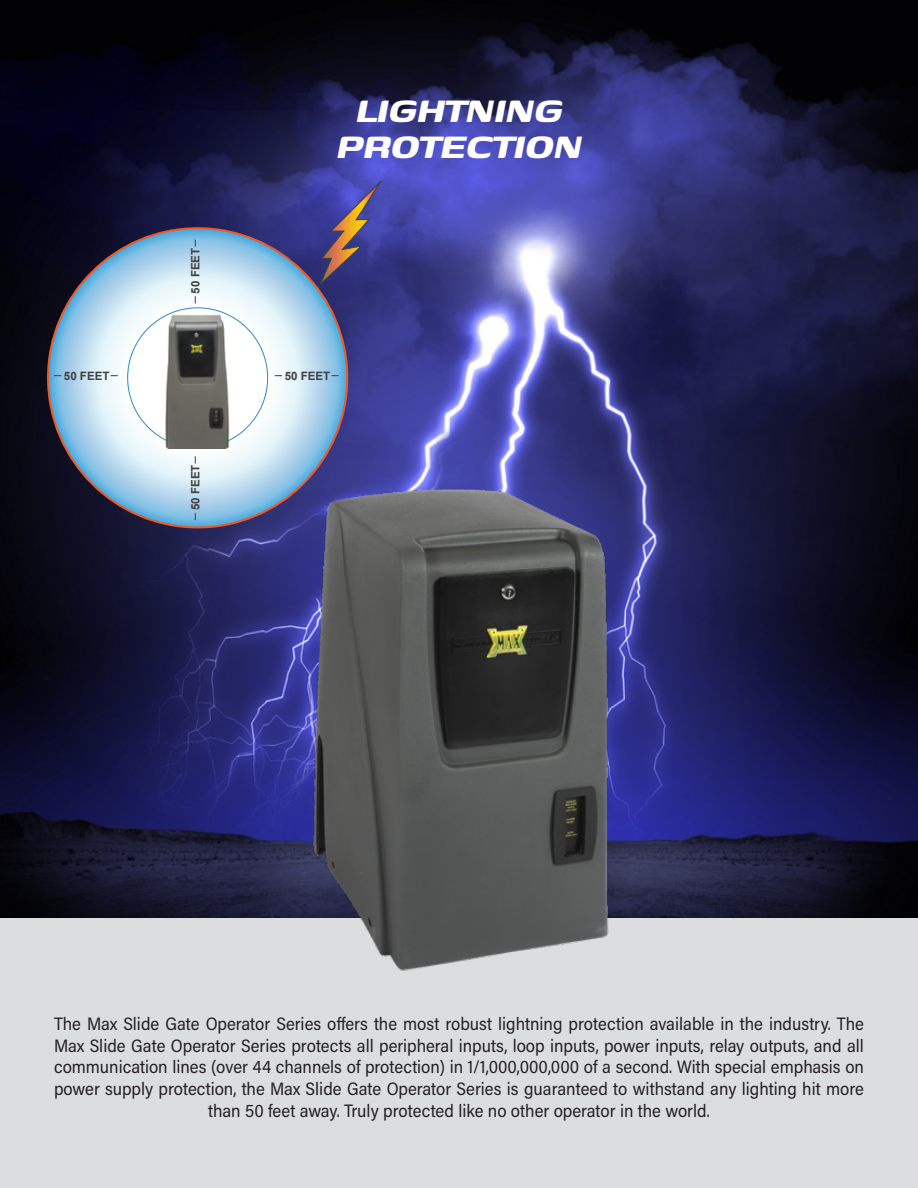
<style>
.page{position:relative;width:918px;height:1188px;background:#fff}
.page>*{position:absolute;margin:0;border:0;box-sizing:border-box;transform-origin:0 0}
.t1{font:italic 700 46.5px/36px "Genos";color:#fff;text-align:center;scale:.9 1}
.t2{font:18px/21.6px "Acumin Pro Semi Cond";color:#231f20;text-align:center}
.t3{font:700 11.55px "Arial";color:#414042}
</style>
<div class="page">
<div style="left:0;top:872px;width:918px;height:316px;background:#dcdddf"></div>
<img style="left:0;top:0;width:918px;height:918px">
<svg style="left:49px;top:229px;width:297px;height:297px;background:#b7daee"></svg>
<div style="left:128px;top:308px;width:140px;height:140px;background:#fff;border-radius:50%"></div>
<svg style="left:318px;top:179px;width:65px;height:109px;background:#574c85"></svg>
<img style="left:136px;top:306px;width:122px;height:143px">
<img style="left:256px;top:476px;width:406px;height:495px">
<p class="t3" style="left:189px;top:294px;width:47px;rotate:-90deg">50 FEET</p>
<h1 class="t1" style="left:336px;top:94px;width:274px">LIGHTNING<br>PROTECTION</h1>
<p class="t3" style="left:64px;top:369px;width:47px">50 FEET</p>
<p class="t3" style="left:285px;top:369px;width:47px">50 FEET</p>
<p class="t3" style="left:189px;top:510px;width:47px;rotate:-90deg">50 FEET</p>
<p class="t2" style="left:54px;top:1012px;width:812px">The Max Slide Gate Operator Series offers the most robust lightning protection available in the industry. The Max Slide Gate Operator Series protects all peripheral inputs, loop inputs, power inputs, relay outputs, and all communication lines (over 44 channels of protection) in 1/1,000,000,000 of a second. With special emphasis on power supply protection, the Max Slide Gate Operator Series is guaranteed to withstand any lighting hit more than 50 feet away. Truly protected like no other operator in the world.</p>
</div>
